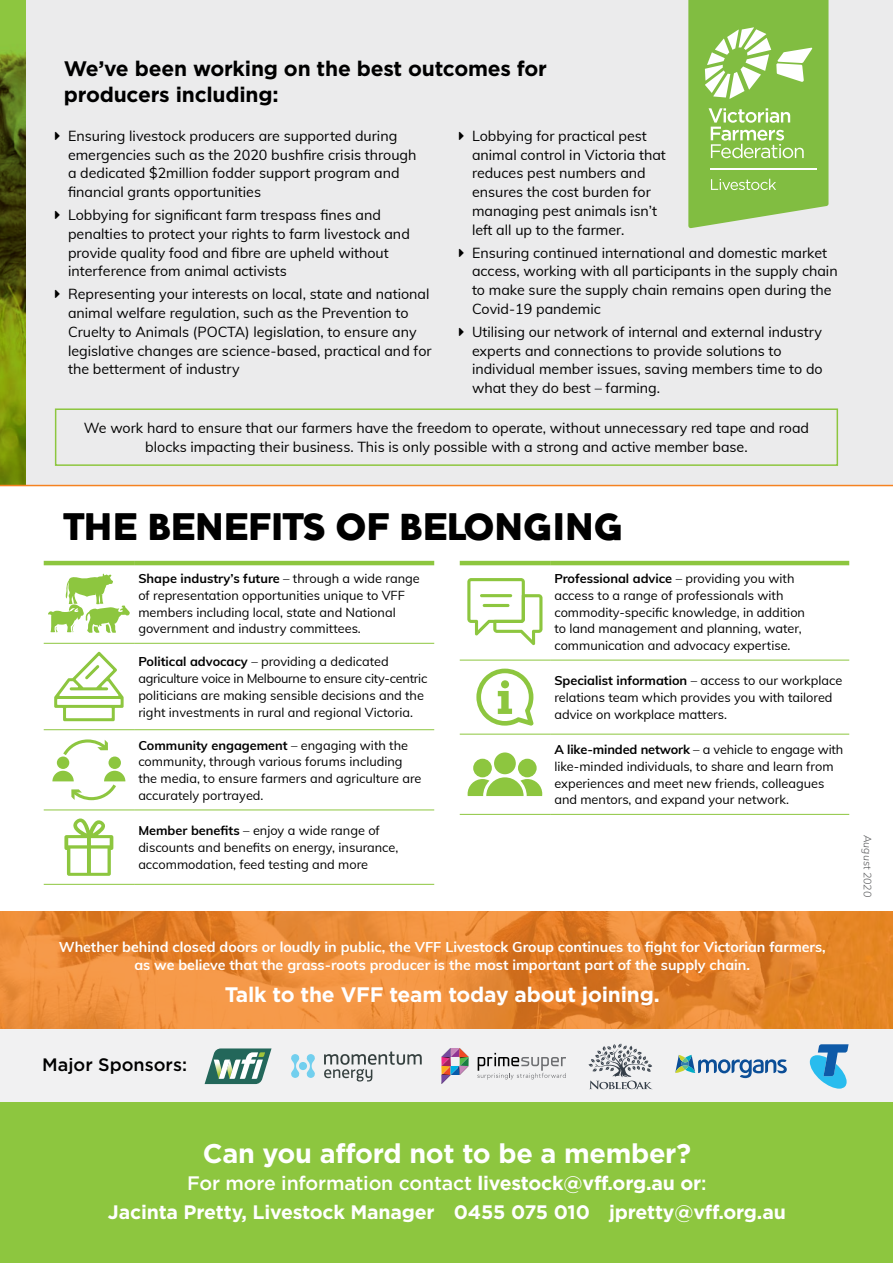
<style>
.page{position:relative;width:893px;height:1263px;background:#fff}
.page>*{position:absolute;margin:0;border:0;box-sizing:border-box;transform-origin:0 0}
.t1{font:800 39px "Houschka Alt";letter-spacing:-.01em;color:#000}
.t2{font:700 27px "Gotham HTF";letter-spacing:-.01em;color:#fff}
.t3{font:700 21px/25.5px "Gotham HTF";letter-spacing:-.01em;color:#000}
.t4{font:700 21px "Gotham HTF";letter-spacing:-.01em;color:#fff}
.t5{font:700 19.5px/29px "Gotham HTF";letter-spacing:-.01em;color:#fff;text-align:center}
.t6{font:500 18px "Gotham HTF";color:#000}
.t7{font:14.25px/18.8px "Muli";color:#000}
.t8{font:700 14.25px/18.8px "Muli";color:#fff;text-align:center}
.t9{font:12.75px/16.8px "Muli";color:#000}
.t10{font:italic 300 10.5px "Muli";color:#58595b}
.s1{font-weight:700}
.s2{font-weight:500}
</style>
<div class="page">
<div style="left:0;top:0;width:893px;height:485px;background:#ebebec"></div>
<img style="left:0;top:0;width:25px;height:485px">
<img style="left:0;top:911px;width:893px;height:118px">
<div style="left:0;top:1103px;width:893px;height:160px;background:#8dc63f"></div>
<hr style="left:44px;top:561px;width:90px;height:4px;background:#8dc63f">
<hr style="left:134px;top:561px;width:300px;height:4px;background:#8dc63f">
<hr style="left:44px;top:643px;width:90px;height:1px;background:#8dc63f">
<hr style="left:44px;top:729px;width:90px;height:1px;background:#8dc63f">
<hr style="left:44px;top:809px;width:90px;height:1px;background:#8dc63f">
<hr style="left:44px;top:884px;width:90px;height:1px;background:#8dc63f">
<hr style="left:134px;top:643px;width:300px;height:1px;background:#8dc63f">
<hr style="left:134px;top:729px;width:300px;height:1px;background:#8dc63f">
<hr style="left:134px;top:809px;width:300px;height:1px;background:#8dc63f">
<hr style="left:134px;top:884px;width:300px;height:1px;background:#8dc63f">
<svg style="left:48px;top:573px;width:82px;height:60px"></svg>
<svg style="left:54px;top:652px;width:70px;height:69px"></svg>
<svg style="left:63px;top:739px;width:45px;height:16px"></svg>
<div style="left:57px;top:756px;width:12px;height:13px;background:#8dc63f;border-radius:50%"></div>
<svg style="left:52px;top:771px;width:73px;height:30px"></svg>
<div style="left:109px;top:756px;width:12px;height:13px;background:#8dc63f;border-radius:50%"></div>
<svg style="left:64px;top:818px;width:49px;height:58px"></svg>
<hr style="left:460px;top:561px;width:90px;height:4px;background:#8dc63f">
<hr style="left:550px;top:561px;width:299px;height:4px;background:#8dc63f">
<hr style="left:460px;top:660px;width:90px;height:1px;background:#8dc63f">
<hr style="left:460px;top:734px;width:90px;height:1px;background:#8dc63f">
<hr style="left:460px;top:814px;width:90px;height:1px;background:#8dc63f">
<hr style="left:550px;top:660px;width:299px;height:1px;background:#8dc63f">
<hr style="left:550px;top:734px;width:299px;height:1px;background:#8dc63f">
<hr style="left:550px;top:814px;width:299px;height:1px;background:#8dc63f">
<svg style="left:467px;top:578px;width:75px;height:67px"></svg>
<hr style="left:480px;top:594px;width:32px;height:3px;background:#8dc63f;border-radius:2px">
<hr style="left:483px;top:604px;width:26px;height:3px;background:#8dc63f;border-radius:2px">
<svg style="left:476px;top:669px;width:57px;height:57px"></svg>
<div style="left:518px;top:759px;width:19px;height:18px;background:#8dc63f;border-radius:50%"></div>
<svg style="left:468px;top:777px;width:74px;height:19px"></svg>
<div style="left:494px;top:752px;width:22px;height:22px;background:#8dc63f;border-radius:50%"></div>
<div style="left:473px;top:759px;width:19px;height:18px;background:#8dc63f;border-radius:50%"></div>
<hr style="left:0;top:485px;width:893px;height:1px;background:#f58220">
<svg style="left:688px;top:0;width:140px;height:228px;background:#97c863"></svg>
<div style="left:55px;top:408px;width:783px;height:58px;border:2px solid #8dc63f"></div>
<div style="left:0;top:1029px;width:893px;height:73px;background:#f1f1f2"></div>
<svg style="left:205px;top:1048px;width:67px;height:36px"></svg>
<svg style="left:291px;top:1054px;width:24px;height:24px"></svg>
<svg style="left:324px;top:1051px;width:98px;height:31px"></svg>
<svg style="left:441px;top:1048px;width:28px;height:36px"></svg>
<svg style="left:477px;top:1053px;width:89px;height:27px"></svg>
<svg style="left:675px;top:1055px;width:112px;height:23px"></svg>
<svg style="left:588px;top:1044px;width:64px;height:45px"></svg>
<svg style="left:810px;top:1044px;width:39px;height:45px"></svg>
<h3 class="t3" style="left:64px;top:56px;width:485px">We’ve been working on the best outcomes for producers including:</h3>
<p class="t7" style="left:68px;top:126px;width:350px">Ensuring livestock producers are supported during emergencies such as the 2020 bushfire crisis through a dedicated $2million fodder support program and financial grants opportunities</p>
<p class="t7" style="left:68px;top:205px;width:343px">Lobbying for significant farm trespass fines and penalties to protect your rights to farm livestock and provide quality food and fibre are upheld without interference from animal activists</p>
<p class="t7" style="left:68px;top:284px;width:365px">Representing your interests on local, state and national animal welfare regulation, such as the Prevention to Cruelty to Animals (POCTA) legislation, to ensure any legislative changes are science-based, practical and for the betterment of industry</p>
<p class="t7" style="left:472px;top:126px;width:195px">Lobbying for practical pest animal control in Victoria that reduces pest numbers and ensures the cost burden for managing pest animals isn’t left all up to the farmer.</p>
<p class="t7" style="left:472px;top:242px;width:367px">Ensuring continued international and domestic market access, working with all participants in the supply chain to make sure the supply chain remains open during the Covid-19 pandemic</p>
<p class="t7" style="left:472px;top:322px;width:352px">Utilising our network of internal and external industry experts and connections to provide solutions to individual member issues, saving members time to do what they do best – farming.</p>
<p class="t7" style="left:84px;top:418px;width:727px;text-align:center">We work hard to ensure that our farmers have the freedom to operate, without unnecessary red tape and road blocks impacting their business. This is only possible with a strong and active member base.</p>
<h1 class="t1" style="left:64px;top:504px;width:561px">THE BENEFITS OF BELONGING</h1>
<p class="t9" style="left:138px;top:569px;width:283px"><span class="s1">Shape industry’s future</span> – through a wide range of representation opportunities unique to VFF members including local, state and National government and industry committees.</p>
<p class="t9" style="left:138px;top:653px;width:291px"><span class="s1">Political advocacy</span> – providing a dedicated agriculture voice in Melbourne to ensure city-centric politicians are making sensible decisions and the right investments in rural and regional Victoria.</p>
<p class="t9" style="left:138px;top:736px;width:285px"><span class="s1">Community engagement</span> – engaging with the community, through various forums including the media, to ensure farmers and agriculture are accurately portrayed.</p>
<p class="t9" style="left:138px;top:822px;width:262px"><span class="s1">Member benefits</span> – enjoy a wide range of discounts and benefits on energy, insurance, accommodation, feed testing and more</p>
<p class="t9" style="left:554px;top:569px;width:252px"><span class="s1">Professional advice</span> – providing you with access to a range of professionals with commodity-specific knowledge, in addition to land management and planning, water, communication and advocacy expertise.</p>
<p class="t9" style="left:554px;top:672px;width:289px"><span class="s1">Specialist information</span> – access to our workplace relations team which provides you with tailored advice on workplace matters.</p>
<p class="t9" style="left:554px;top:740px;width:291px"><span class="s1">A like-minded network</span> – a vehicle to engage with like-minded individuals, to share and learn from experiences and meet new friends, colleagues and mentors, and expand your network.</p>
<p class="t8" style="left:59px;top:936px;width:769px">Whether behind closed doors or loudly in public, the VFF Livestock Group continues to fight for Victorian farmers, as we believe that the grass-roots producer is the most important part of the supply chain.</p>
<h3 class="t4" style="left:225px;top:982px;width:437px">Talk to the VFF team today about joining.</h3>
<p class="t10" style="left:875px;top:835px;width:64px;rotate:90deg">August 2020</p>
<p class="t6" style="left:42px;top:1055px;width:146px">Major Sponsors:</p>
<h2 class="t2" style="left:203px;top:1137px;width:490px">Can you afford not to be a member?</h2>
<h3 class="t5" style="left:108px;top:1168px;width:679px"><span class="s2">For more information contact</span> livestock@vff.org.au or<span class="s2">:<br></span>Jacinta Pretty, Livestock Manager 0455 075 010 jpretty@vff.org.au</h3>
</div>
